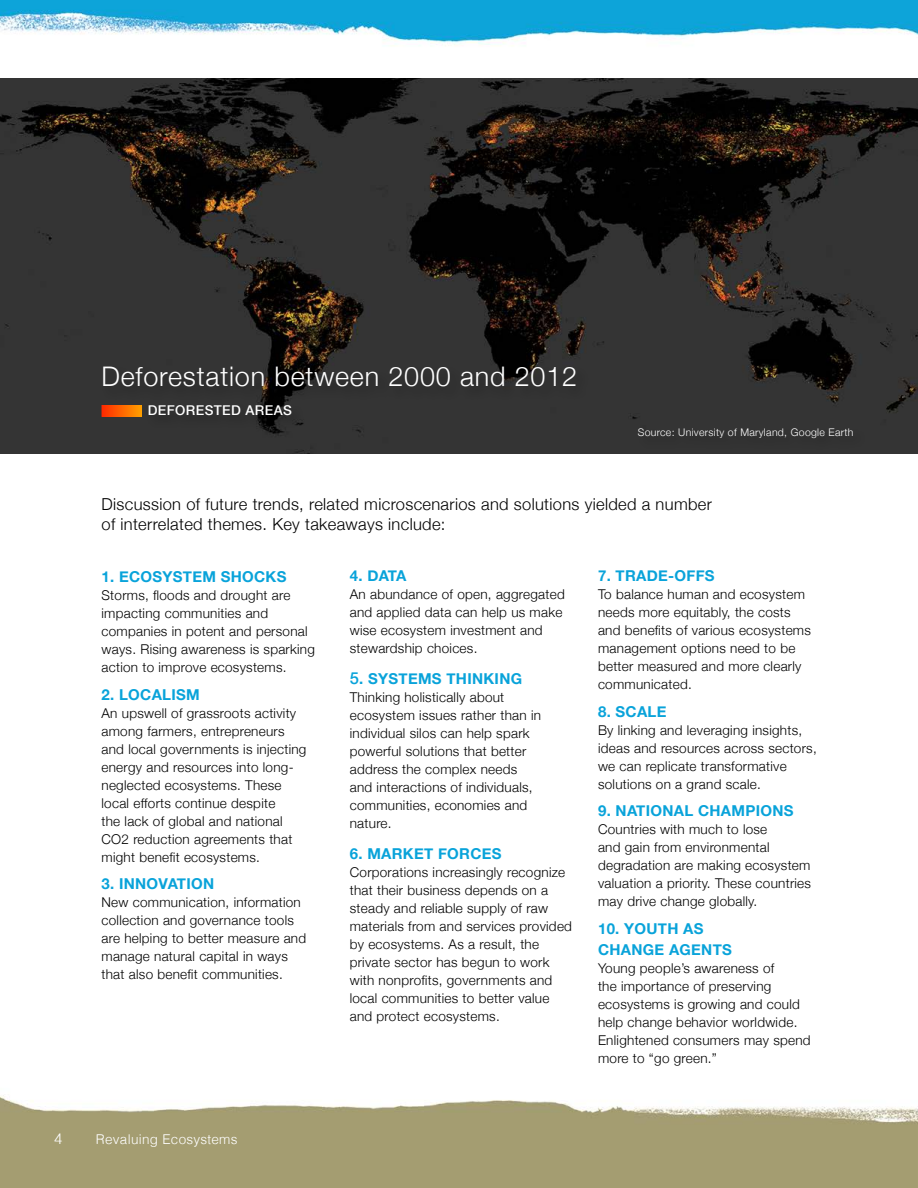
<style>
.page{position:relative;width:918px;height:1188px;background:#fff}
.page>*{position:absolute;margin:0;border:0;box-sizing:border-box;transform-origin:0 0}
.t1{font:300 27px "Helvetica Neue";letter-spacing:.03em;color:#fff}
.t2{font:300 16.5px/19.5px "Helvetica Neue";letter-spacing:.02em;color:#000}
.t3{font:700 15px/21.6px "Helvetica Neue";letter-spacing:.02em;color:#09a3da}
.t4{font:300 15px "Helvetica";color:#fff}
.t5{font:300 13.5px/18px "Helvetica Neue";letter-spacing:.02em;color:#000}
.t6{font:300 13.5px "Helvetica";letter-spacing:.02em;color:#fff}
.t7{font:500 13.5px "Helvetica Neue";letter-spacing:.03em;color:#fff}
.t8{font:300 10.5px "Helvetica Neue";letter-spacing:.03em;color:#fff}
.s1{font-weight:500;font-size:16.5px}
</style>
<div class="page">
<img style="left:0;top:1095px;width:918px;height:93px">
<img style="left:0;top:0;width:918px;height:46px">
<img style="left:0;top:79px;width:918px;height:375px">
<div style="left:101px;top:365px;width:489px;height:64px;background:#000;opacity:.25"></div>
<div style="left:636px;top:426px;width:231px;height:26px;background:#333"></div>
<svg style="left:105px;top:408px;width:34px;height:6px"></svg>
<h1 class="t1" style="left:102px;top:355px;width:477px">Deforestation between 2000 and 2012</h1>
<p class="t7" style="left:148px;top:399px;width:146px">DEFORESTED AREAS</p>
<p class="t8" style="left:638px;top:423px;width:217px">Source: University of Maryland, Google Earth</p>
<p class="t2" style="left:102px;top:494px;width:612px">Discussion of future trends, related microscenarios and solutions yielded a number of interrelated themes. Key takeaways include:</p>
<p class="t3" style="left:102px;top:566px;width:186px">1. ECOSYSTEM SHOCKS</p>
<p class="t5" style="left:102px;top:586px;width:215px">Storms, floods and drought are impacting communities and companies in potent and personal ways. Rising awareness is sparking action to improve ecosystems.</p>
<p class="t3" style="left:102px;top:683px;width:100px">2. LOCALISM</p>
<p class="t5" style="left:102px;top:703px;width:206px">An upswell of grassroots activity among farmers, entrepreneurs and local governments is injecting energy and resources into long&shy;neglected ecosystems. These local efforts continue despite<br>the lack of global and national<br>CO2 reduction agreements that might benefit ecosystems.</p>
<p class="t3" style="left:102px;top:872px;width:114px">3. INNOVATION</p>
<p class="t5" style="left:102px;top:893px;width:206px">New communication, information collection and governance tools are helping to better measure and manage natural capital in ways that also benefit communities.</p>
<p class="t3" style="left:598px;top:564px;width:118px">7. TRADE-OFFS</p>
<p class="t5" style="left:598px;top:585px;width:214px">To balance human and ecosystem needs more equitably, the costs and benefits of various ecosystems management options need to be better measured and more clearly communicated.</p>
<p class="t3" style="left:598px;top:700px;width:70px">8. SCALE</p>
<p class="t5" style="left:598px;top:720px;width:220px">By linking and leveraging insights, ideas and resources across sectors, we can replicate transformative solutions on a grand scale.</p>
<p class="t3" style="left:598px;top:799px;width:197px">9. NATIONAL CHAMPIONS</p>
<p class="t5" style="left:598px;top:820px;width:215px">Countries with much to lose<br>and gain from environmental degradation are making ecosystem valuation a priority. These countries may drive change globally.</p>
<p class="t3" style="left:598px;top:917px;width:135px">10. YOUTH AS<br>CHANGE AGENTS</p>
<p class="t5" style="left:598px;top:959px;width:214px">Young people’s awareness of<br>the importance of preserving ecosystems is growing and could help change behavior worldwide.<br>Enlightened consumers may spend more to “go green.”</p>
<p class="t3" style="left:350px;top:564px;width:58px">4. DATA</p>
<p class="t5" style="left:350px;top:585px;width:216px">An abundance of open, aggregated and applied data can help us make wise ecosystem investment and stewardship choices.</p>
<p class="t3" style="left:350px;top:667px;width:174px"><span class="s1">5</span>. SYSTEMS THINKING</p>
<p class="t5" style="left:350px;top:688px;width:193px">Thinking holistically about ecosystem issues rather than in individual silos can help spark powerful solutions that better address the complex needs and interactions of individuals, communities, economies and nature.</p>
<p class="t3" style="left:350px;top:843px;width:153px">6. MARKET FORCES</p>
<p class="t5" style="left:350px;top:863px;width:224px">Corporations increasingly recognize that their business depends on a steady and reliable supply of raw materials from and services provided by ecosystems. As a result, the private sector has begun to work with nonprofits, governments and local communities to better value and protect ecosystems.</p>
<p class="t4" style="left:54px;top:1127px;width:10px">4</p>
<p class="t6" style="left:96px;top:1128px;width:143px">Revaluing Ecosystems</p>
</div>
